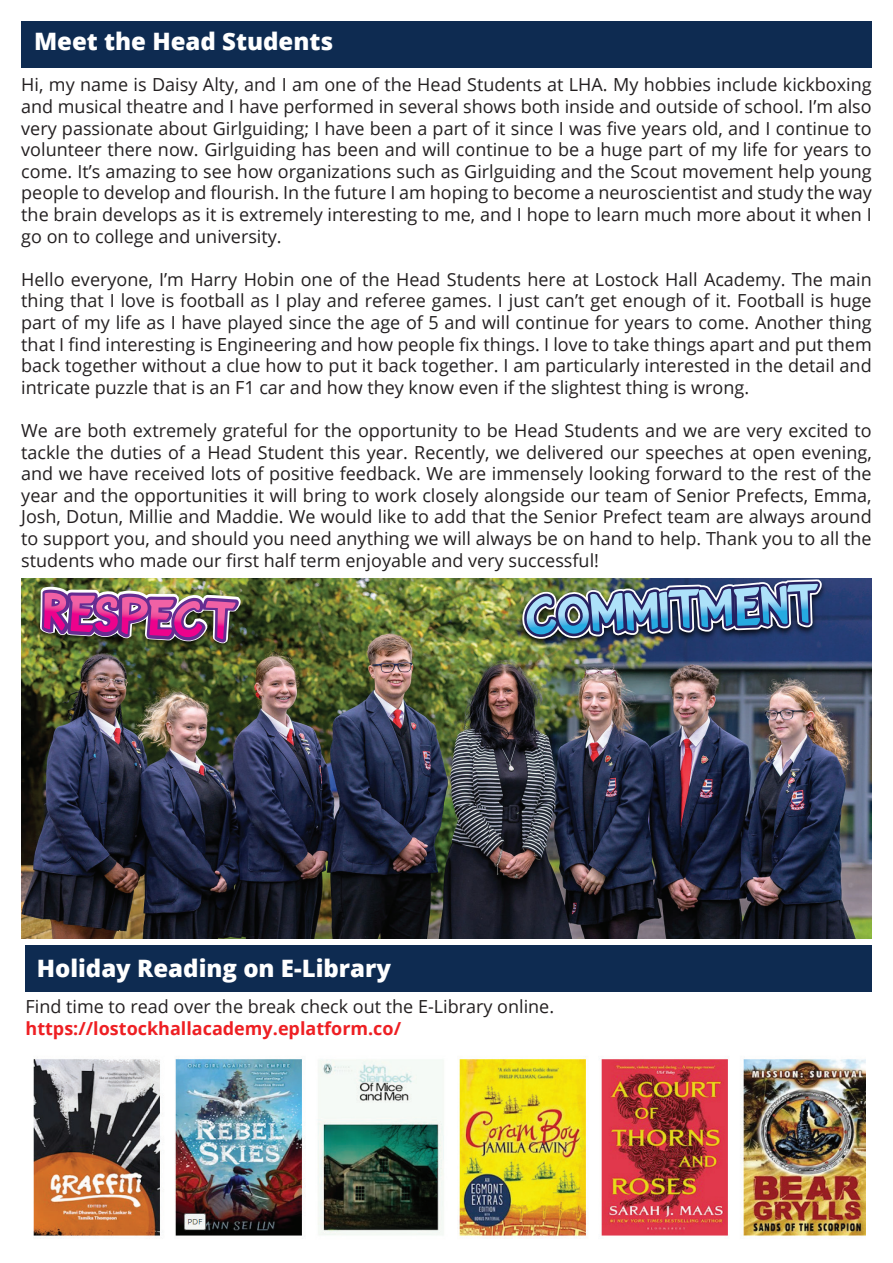
<style>
.page{position:relative;width:893px;height:1263px;background:#fff}
.page>*{position:absolute;margin:0;border:0;box-sizing:border-box;transform-origin:0 0}
.t1{font:800 24px "Open Sans";color:#fff}
.t2{font:18px/21.6px "Open Sans";color:#231f20;text-align:justify}
.t3{font:700 18px "Open Sans";color:#ee1f23}
</style>
<div class="page">
<div style="left:21px;top:21px;width:851px;height:47px;background:#0e2b51"></div>
<img style="left:21px;top:578px;width:851px;height:360px">
<div style="left:26px;top:945px;width:846px;height:46px;background:#0e2b51"></div>
<img style="left:33px;top:1059px;width:832px;height:178px">
<img style="left:514px;top:578px;width:325px;height:80px">
<img style="left:516px;top:578px;width:313px;height:80px">
<img style="left:26px;top:578px;width:224px;height:84px">
<img style="left:36px;top:578px;width:212px;height:84px">
<h1 class="t1" style="left:34px;top:23px;width:301px">Meet the Head Students</h1>
<p class="t2" style="left:21px;top:74px;width:852px">Hi, my name is Daisy Alty, and I am one of the Head Students at LHA. My hobbies include kickboxing and musical theatre and I have performed in several shows both inside and outside of school. I’m also very passionate about Girlguiding; I have been a part of it since I was five years old, and I continue to volunteer there now. Girlguiding has been and will continue to be a huge part of my life for years to come. It’s amazing to see how organizations such as Girlguiding and the Scout movement help young people to develop and flourish. In the future I am hoping to become a neuroscientist and study the way the brain develops as it is extremely interesting to me, and I hope to learn much more about it when I go on to college and university.</p>
<p class="t2" style="left:21px;top:268px;width:852px">Hello everyone, I’m Harry Hobin one of the Head Students here at Lostock Hall Academy. The main thing that I love is football as I play and referee games. I just can’t get enough of it. Football is huge part of my life as I have played since the age of 5 and will continue for years to come. Another thing that I find interesting is Engineering and how people fix things. I love to take things apart and put them back together without a clue how to put it back together. I am particularly interested in the detail and intricate puzzle that is an F1 car and how they know even if the slightest thing is wrong.</p>
<p class="t2" style="left:21px;top:419px;width:852px">We are both extremely grateful for the opportunity to be Head Students and we are very excited to tackle the duties of a Head Student this year. Recently, we delivered our speeches at open evening, and we have received lots of positive feedback. We are immensely looking forward to the rest of the year and the opportunities it will bring to work closely alongside our team of Senior Prefects, Emma, Josh, Dotun, Millie and Maddie. We would like to add that the Senior Prefect team are always around to support you, and should you need anything we will always be on hand to help. Thank you to all the students who made our first half term enjoyable and very successful!</p>
<h1 class="t1" style="left:37px;top:950px;width:356px">Holiday Reading on E-Library</h1>
<p class="t2" style="left:26px;top:995px;width:530px">Find time to read over the break check out the E-Library online.</p>
<p class="t3" style="left:26px;top:1016px;width:377px">https://lostockhallacademy.eplatform.co/</p>
</div>
